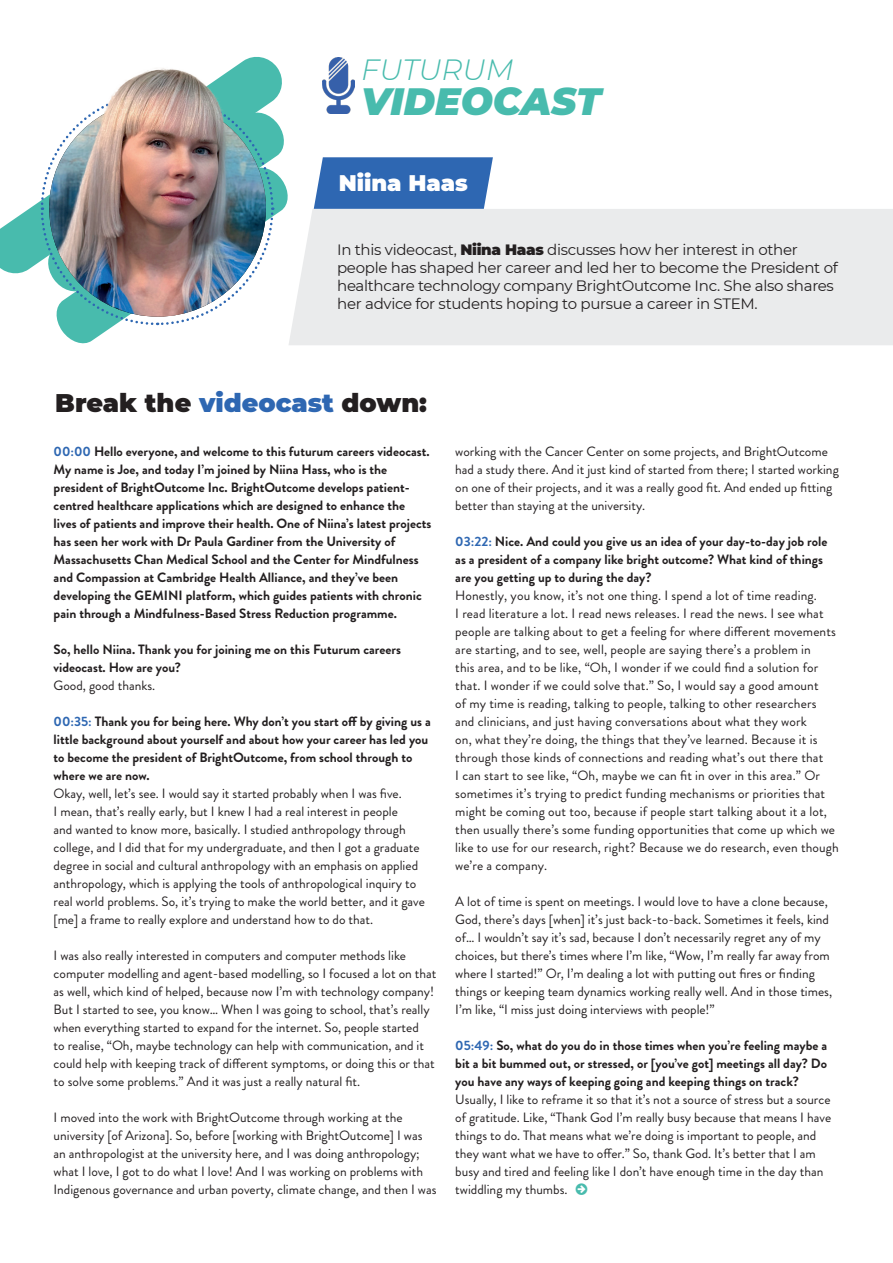
<style>
.page{position:relative;width:893px;height:1263px;background:#fff}
.page>*{position:absolute;margin:0;border:0;box-sizing:border-box;transform-origin:0 0}
.t1{font:italic 900 37.95px "Montserrat";color:#48bbad}
.t2{font:italic 300 29.25px "Montserrat";color:#48bbad}
.t3{font:900 25.5px "Montserrat";color:#231f20}
.t4{font:900 22.5px "Montserrat";color:#fff}
.t5{font:15px/18px "Montserrat";letter-spacing:-.02em;color:#231f20}
.t6{font:13.5px/18px "Brandon Grotesque";color:#231f20}
.t7{font:700 13.5px/18px "Brandon Grotesque";color:#231f20}
.s1{font-weight:900}
.s2{color:#2e67b2}
</style>
<div class="page">
<svg style="left:314px;top:157px;width:179px;height:52px;background:#3a6fb6"></svg>
<div style="left:290px;top:209px;width:603px;height:136px;background:#eaebec"></div>
<svg style="left:0;top:57px;width:282px;height:217px"></svg>
<svg style="left:39px;top:91px;width:251px;height:254px"></svg>
<img style="left:49px;top:100px;width:217px;height:217px;border-radius:108px">
<img style="left:323px;top:58px;width:32px;height:56px">
<img style="left:79px;top:58px;width:170px;height:258px">
<p class="t2" style="left:361px;top:50px;width:154px">FUTURUM</p>
<p class="t1" style="left:361px;top:72px;width:241px">VIDEOCAST</p>
<p class="t4" style="left:339px;top:166px;width:131px">Niina Haas</p>
<p class="t5" style="left:337px;top:240px;width:502px">In this videocast, <span class="s1">Niina Haas</span> discusses how her interest in other people has shaped her career and led her to become the President of healthcare technology company BrightOutcome Inc. She also shares her advice for students hoping to pursue a career in STEM.</p>
<p class="t3" style="left:55px;top:384px;width:373px">Break the <span class="s2">videocast</span> down:</p>
<p class="t7" style="left:54px;top:442px;width:379px"><span class="s2">00:00</span> Hello everyone, and welcome to this futurum careers videocast.<br>My name is Joe, and today I’m joined by Niina Hass, who is the president of BrightOutcome Inc. BrightOutcome develops patient&shy;centred healthcare applications which are designed to enhance the lives of patients and improve their health. One of Niina’s latest projects has seen her work with Dr Paula Gardiner from the University of Massachusetts Chan Medical School and the Center for Mindfulness and Compassion at Cambridge Health Alliance, and they’ve been developing the GEMINI platform, which guides patients with chronic pain through a Mindfulness-Based Stress Reduction programme.</p>
<p class="t7" style="left:54px;top:640px;width:349px">So, hello Niina. Thank you for joining me on this Futurum careers videocast. How are you?</p>
<p class="t6" style="left:54px;top:676px;width:103px">Good, good thanks.</p>
<p class="t7" style="left:54px;top:712px;width:379px"><span class="s2">00:35:</span> Thank you for being here. Why don’t you start off by giving us a little background about yourself and about how your career has led you to become the president of BrightOutcome, from school through to where we are now.</p>
<p class="t6" style="left:54px;top:784px;width:373px">Okay, well, let’s see. I would say it started probably when I was five.<br>I mean, that’s really early, but I knew I had a real interest in people<br>and wanted to know more, basically. I studied anthropology through college, and I did that for my undergraduate, and then I got a graduate degree in social and cultural anthropology with an emphasis on applied anthropology, which is applying the tools of anthropological inquiry to real world problems. So, it’s trying to make the world better, and it gave [me] a frame to really explore and understand how to do that.</p>
<p class="t6" style="left:54px;top:946px;width:384px">I was also really interested in computers and computer methods like computer modelling and agent-based modelling, so I focused a lot on that as well, which kind of helped, because now I’m with technology company!<br>But I started to see, you know… When I was going to school, that’s really when everything started to expand for the internet. So, people started<br>to realise, “Oh, maybe technology can help with communication, and it could help with keeping track of different symptoms, or doing this or that to solve some problems.” And it was just a really natural fit.</p>
<p class="t6" style="left:54px;top:1108px;width:384px">I moved into the work with BrightOutcome through working at the university [of Arizona]. So, before [working with BrightOutcome] I was an anthropologist at the university here, and I was doing anthropology; what I love, I got to do what I love! And I was working on problems with Indigenous governance and urban poverty, climate change, and then I was</p>
<p class="t6" style="left:455px;top:442px;width:385px">working with the Cancer Center on some projects, and BrightOutcome had a study there. And it just kind of started from there; I started working on one of their projects, and it was a really good fit. And ended up fitting better than staying at the university.</p>
<p class="t7" style="left:455px;top:532px;width:374px"><span class="s2">03:22:</span> Nice. And could you give us an idea of your day-to-day job role as a president of a company like bright outcome? What kind of things are you getting up to during the day?</p>
<p class="t6" style="left:455px;top:586px;width:385px">Honestly, you know, it’s not one thing. I spend a lot of time reading.<br>I read literature a lot. I read news releases. I read the news. I see what people are talking about to get a feeling for where different movements are starting, and to see, well, people are saying there’s a problem in<br>this area, and to be like, “Oh, I wonder if we could find a solution for that. I wonder if we could solve that.” So, I would say a good amount<br>of my time is reading, talking to people, talking to other researchers and clinicians, and just having conversations about what they work<br>on, what they’re doing, the things that they’ve learned. Because it is through those kinds of connections and reading what’s out there that<br>I can start to see like, “Oh, maybe we can fit in over in this area.” Or sometimes it’s trying to predict funding mechanisms or priorities that might be coming out too, because if people start talking about it a lot, then usually there’s some funding opportunities that come up which we like to use for our research, right? Because we do research, even though we’re a company.</p>
<p class="t6" style="left:455px;top:892px;width:378px">A lot of time is spent on meetings. I would love to have a clone because, God, there’s days [when] it’s just back-to-back. Sometimes it feels, kind of… I wouldn’t say it’s sad, because I don’t necessarily regret any of my choices, but there’s times where I’m like, “Wow, I’m really far away from where I started!” Or, I’m dealing a lot with putting out fires or finding things or keeping team dynamics working really well. And in those times, I’m like, “I miss just doing interviews with people!”</p>
<p class="t7" style="left:455px;top:1036px;width:373px;text-align:justify"><span class="s2">05:49:</span> So, what do you do in those times when you’re feeling maybe a bit a bit bummed out, or stressed, or [you’ve got] meetings all day? Do you have any ways of keeping going and keeping things on track?</p>
<p class="t6" style="left:455px;top:1090px;width:377px">Usually, I like to reframe it so that it’s not a source of stress but a source of gratitude. Like, “Thank God I’m really busy because that means I have things to do. That means what we’re doing is important to people, and they want what we have to offer.” So, thank God. It’s better that I am busy and tired and feeling like I don’t have enough time in the day than twiddling my thumbs.</p>
</div>
